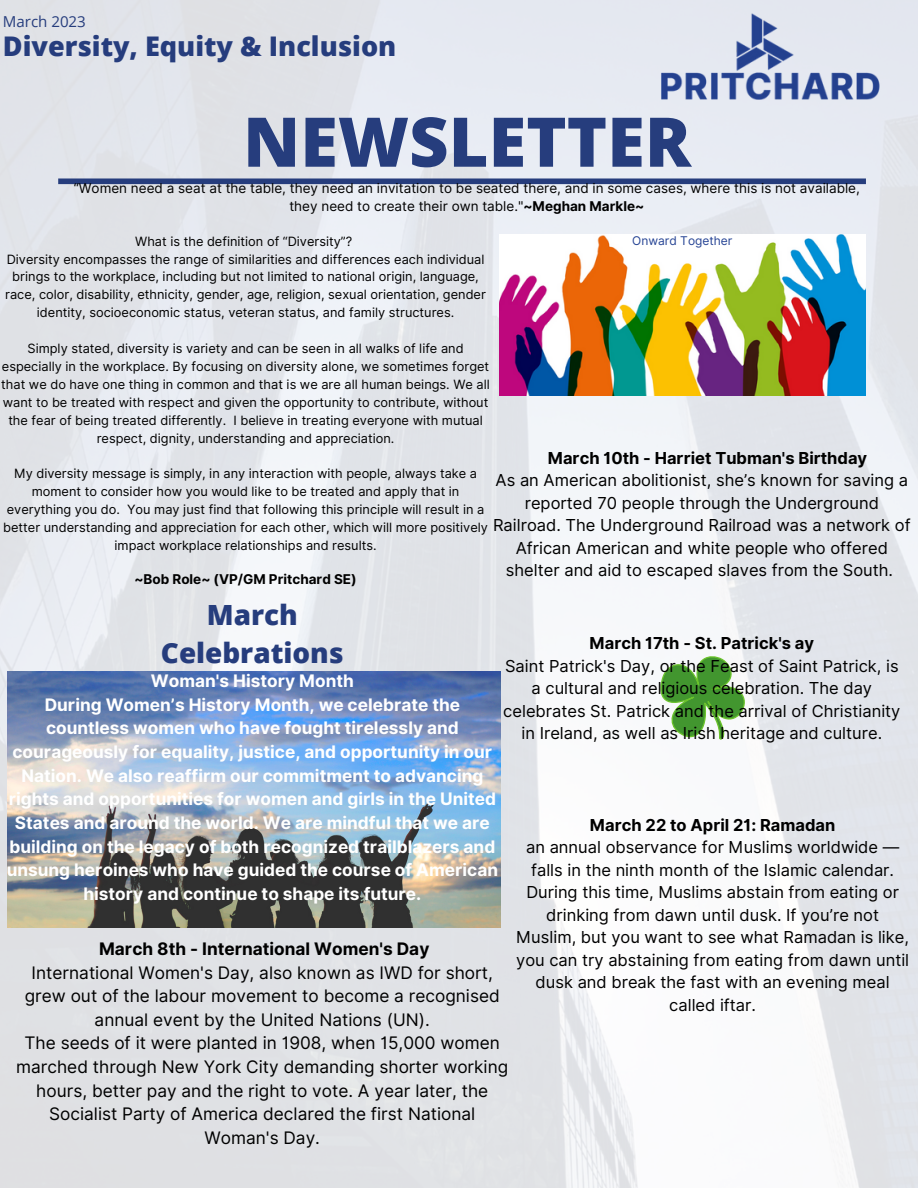
<style>
.page{position:relative;width:918px;height:1188px;background:#fff}
.page>*{position:absolute;margin:0;border:0;box-sizing:border-box;transform-origin:0 0}
.t1{font:800 68.55px "Open Sans";color:#263d7d}
.t2{font:800 27.9px/38.2px "Open Sans";color:#263d7d;text-align:center}
.t3{font:800 27px "Open Sans";color:#263d7d}
.t4{font:700 17.25px/23.7px "Inter";color:#fff;text-align:center}
.t5{font:17.25px/23.7px "Inter";color:#000;text-align:center}
.t6{font:700 17.25px "Inter";color:#000}
.t7{font:16.5px/22.5px "Inter";color:#000;text-align:center}
.t8{font:700 16.5px "Inter";color:#000}
.t9{font:15.15px "Open Sans";color:#263d7d}
.t10{font:13.5px/18px "Inter";color:#000;text-align:center}
.t11{font:700 13.5px "Inter";color:#000}
.t12{font:12.75px/17.9px "Inter";color:#000;text-align:center}
.t13{font:12px "Inter";color:#254394}
.s1{font-weight:700}
</style>
<div class="page">
<img style="left:0;top:0;width:918px;height:1188px">
<div style="left:58px;top:178px;width:808px;height:6px;background:#263d7d"></div>
<img style="left:658px;top:12px;width:225px;height:87px">
<img style="left:499px;top:235px;width:367px;height:161px">
<img style="left:7px;top:672px;width:494px;height:255px">
<svg style="left:658px;top:653px;width:91px;height:91px"></svg>
<p class="t9" style="left:3px;top:11px;width:85px">March 2023</p>
<h3 class="t3" style="left:3px;top:27px;width:395px">Diversity, Equity &amp; Inclusion</h3>
<h1 class="t1" style="left:243px;top:94px;width:450px">NEWSLETTER</h1>
<p class="t10" style="left:74px;top:180px;width:788px">“Women need a seat at the table, they need an invitation to be seated there, and in some cases, where this is not available, they need to create their own table."<span class="s1">~Meghan Markle~</span></p>
<p class="t12" style="left:5px;top:232px;width:482px">What is the definition of “Diversity”?<br>Diversity encompasses the range of similarities and differences each individual brings to the workplace, including but not limited to national origin, language, race, color, disability, ethnicity, gender, age, religion, sexual orientation, gender identity, socioeconomic status, veteran status, and family structures.</p>
<p class="t12" style="left:1px;top:340px;width:490px">Simply stated, diversity is variety and can be seen in all walks of life and especially in the workplace. By focusing on diversity alone, we sometimes forget that we do have one thing in common and that is we are all human beings. We all want to be treated with respect and given the opportunity to contribute, without the fear of being treated differently. I believe in treating everyone with mutual respect, dignity, understanding and appreciation.</p>
<p class="t12" style="left:3px;top:465px;width:486px">My diversity message is simply, in any interaction with people, always take a moment to consider how you would like to be treated and apply that in everything you do. You may just find that following this principle will result in a better understanding and appreciation for each other, which will more positively impact workplace relationships and results.</p>
<p class="t11" style="left:135px;top:571px;width:224px">~Bob Role~ (VP/GM Pritchard SE)</p>
<p class="t13" style="left:632px;top:234px;width:102px">Onward Together</p>
<p class="t8" style="left:548px;top:448px;width:321px">March 10th - Harriet Tubman's Birthday</p>
<p class="t7" style="left:493px;top:469px;width:419px">As an American abolitionist, she’s known for saving a reported 70 people through the Underground Railroad. The Underground Railroad was a network of African American and white people who offered shelter and aid to escaped slaves from the South.</p>
<h2 class="t2" style="left:161px;top:595px;width:184px">March<br>Celebrations</h2>
<p class="t4" style="left:7px;top:669px;width:493px">Woman's History Month<br>During Women’s History Month, we celebrate the countless women who have fought tirelessly and courageously for equality, justice, and opportunity in our Nation. We also reaffirm our commitment to advancing rights and opportunities for women and girls in the United States and around the world. We are mindful that we are building on the legacy of both recognized trailblazers and unsung heroines who have guided the course of American history and continue to shape its future.</p>
<h3 class="t6" style="left:99px;top:938px;width:332px">March 8th - International Women's Day</h3>
<p class="t5" style="left:16px;top:960px;width:494px">International Women's Day, also known as IWD for short, grew out of the labour movement to become a recognised annual event by the United Nations (UN).<br>The seeds of it were planted in 1908, when 15,000 women marched through New York City demanding shorter working hours, better pay and the right to vote. A year later, the Socialist Party of America declared the first National Woman's Day.</p>
<p class="t8" style="left:590px;top:634px;width:226px">March 17th - St. Patrick's ay</p>
<p class="t7" style="left:503px;top:655px;width:399px">Saint Patrick's Day, or the Feast of Saint Patrick, is a cultural and religious celebration. The day celebrates St. Patrick and the arrival of Christianity in Ireland, as well as Irish heritage and culture.</p>
<p class="t8" style="left:590px;top:815px;width:247px">March 22 to April 21: Ramadan</p>
<p class="t7" style="left:516px;top:836px;width:394px">an annual observance for Muslims worldwide — falls in the ninth month of the Islamic calendar.<br>During this time, Muslims abstain from eating or drinking from dawn until dusk. If you’re not Muslim, but you want to see what Ramadan is like, you can try abstaining from eating from dawn until dusk and break the fast with an evening meal called iftar.</p>
</div>
